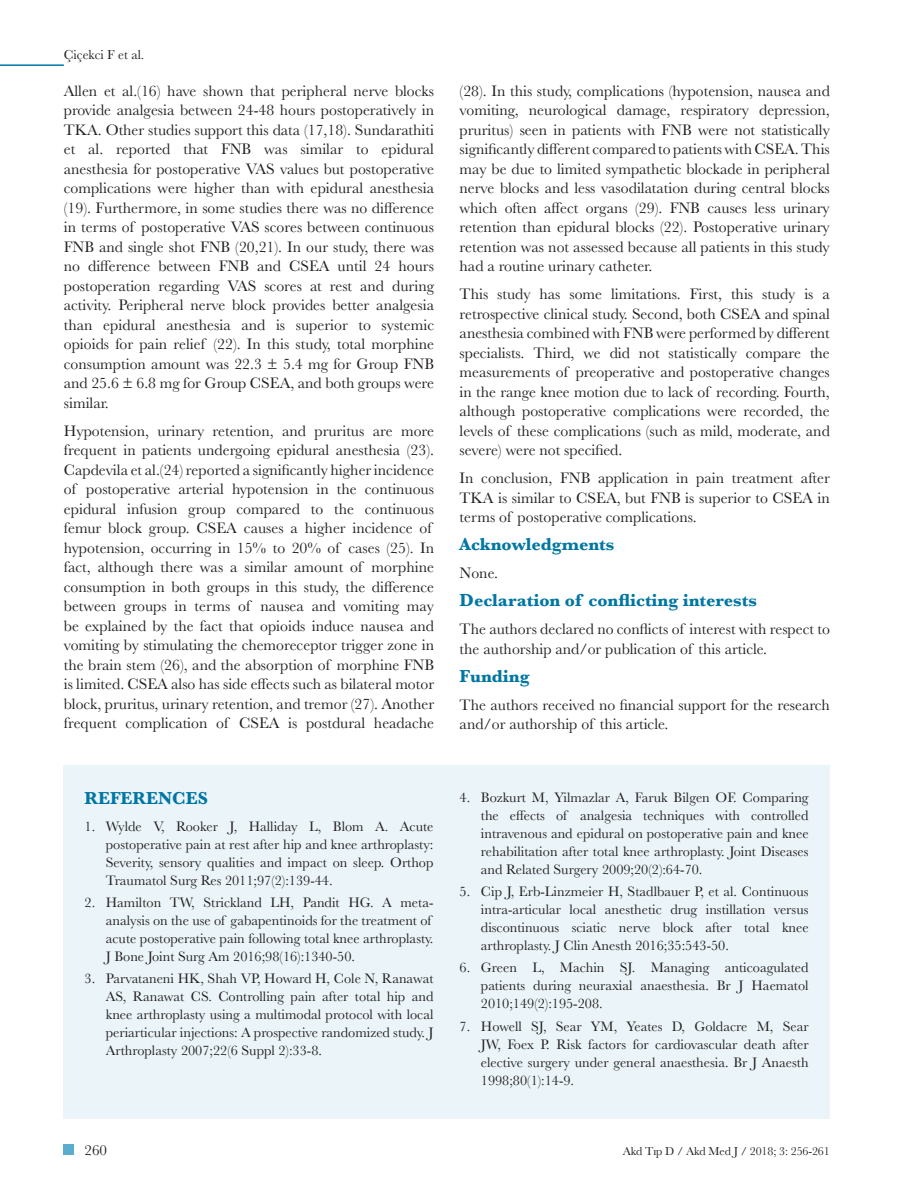
<style>
.page{position:relative;width:915px;height:1191px;background:#fff}
.page>*{position:absolute;margin:0;border:0;box-sizing:border-box;transform-origin:0 0}
.t1{font:700 18px "Baskerville";color:#0076a3}
.t2{font:15.75px/19.5px "Baskerville";color:#231f20;text-align:justify}
.t3{font:15px "Baskerville";color:#231f20}
.t4{font:14.25px/18px "Baskerville";color:#231f20;text-align:justify}
.t5{font:13.5px "Baskerville";color:#231f20}
.t6{font:12px "Baskerville";letter-spacing:-.01em;color:#231f20}
</style>
<div class="page">
<div style="left:64px;top:1144px;width:10px;height:10px;background:#5aadcd"></div>
<hr style="left:0;top:64px;width:64px;height:2px;background:#0076a3">
<div style="left:64px;top:765px;width:765px;height:353px;background:#ebf5f9"></div>
<p class="t5" style="left:64px;top:46px;width:82px">Çiçekci F et al.</p>
<p class="t2" style="left:64px;top:81px;width:371px">Allen et al.(16) have shown that peripheral nerve blocks provide analgesia between 24-48 hours postoperatively in TKA. Other studies support this data (17,18). Sundarathiti et al. reported that FNB was similar to epidural anesthesia for postoperative VAS values but postoperative complications were higher than with epidural anesthesia (19). Furthermore, in some studies there was no difference in terms of postoperative VAS scores between continuous FNB and single shot FNB (20,21). In our study, there was no difference between FNB and CSEA until 24 hours postoperation regarding VAS scores at rest and during activity. Peripheral nerve block provides better analgesia than epidural anesthesia and is superior to systemic opioids for pain relief (22). In this study, total morphine consumption amount was 22.3 ± 5.4 mg for Group FNB and 25.6 ± 6.8 mg for Group CSEA, and both groups were similar.</p>
<p class="t2" style="left:64px;top:421px;width:371px;text-align:left">Hypotension, urinary retention, and pruritus are more frequent in patients undergoing epidural anesthesia (23).<br>Capdevila et al.(24) reported a significantly higher incidence of postoperative arterial hypotension in the continuous epidural infusion group compared to the continuous femur block group. CSEA causes a higher incidence of hypotension, occurring in 15% to 20% of cases (25). In fact, although there was a similar amount of morphine consumption in both groups in this study, the difference between groups in terms of nausea and vomiting may be explained by the fact that opioids induce nausea and vomiting by stimulating the chemoreceptor trigger zone in the brain stem (26), and the absorption of morphine FNB is limited. CSEA also has side effects such as bilateral motor block, pruritus, urinary retention, and tremor (27). Another frequent complication of CSEA is postdural headache</p>
<p class="t2" style="left:459px;top:81px;width:371px">(28). In this study, complications (hypotension, nausea and vomiting, neurological damage, respiratory depression, pruritus) seen in patients with FNB were not statistically significantly different compared to patients with CSEA. This may be due to limited sympathetic blockade in peripheral nerve blocks and less vasodilatation during central blocks which often affect organs (29). FNB causes less urinary retention than epidural blocks (22). Postoperative urinary retention was not assessed because all patients in this study had a routine urinary catheter.</p>
<p class="t2" style="left:459px;top:285px;width:371px">This study has some limitations. First, this study is a retrospective clinical study. Second, both CSEA and spinal anesthesia combined with FNB were performed by different specialists. Third, we did not statistically compare the measurements of preoperative and postoperative changes in the range knee motion due to lack of recording. Fourth, although postoperative complications were recorded, the levels of these complications (such as mild, moderate, and severe) were not specified.</p>
<p class="t2" style="left:459px;top:468px;width:371px">In conclusion, FNB application in pain treatment after TKA is similar to CSEA, but FNB is superior to CSEA in terms of postoperative complications.</p>
<p class="t1" style="left:459px;top:532px;width:156px">Acknowledgments</p>
<p class="t2" style="left:459px;top:564px;width:40px">None.</p>
<p class="t1" style="left:459px;top:588px;width:299px">Declaration of conflicting interests</p>
<p class="t2" style="left:459px;top:620px;width:371px">The authors declared no conflicts of interest with respect to the authorship and/or publication of this article.</p>
<p class="t1" style="left:459px;top:663px;width:71px">Funding</p>
<p class="t2" style="left:459px;top:695px;width:371px">The authors received no financial support for the research and/or authorship of this article.</p>
<p class="t1" style="left:84px;top:786px;width:125px">REFERENCES</p>
<p class="t4" style="left:106px;top:817px;width:329px;text-indent:-21px">1. Wylde V, Rooker J, Halliday L, Blom A. Acute postoperative pain at rest after hip and knee arthroplasty:<br>Severity, sensory qualities and impact on sleep. Orthop Traumatol Surg Res 2011;97(2):139-44.</p>
<p class="t4" style="left:106px;top:893px;width:329px;text-align:left;text-indent:-21px">2. Hamilton TW, Strickland LH, Pandit HG. A meta&shy;analysis on the use of gabapentinoids for the treatment of acute postoperative pain following total knee arthroplasty.<br>J Bone Joint Surg Am 2016;98(16):1340-50.</p>
<p class="t4" style="left:106px;top:970px;width:329px;text-indent:-21px">3. Parvataneni HK, Shah VP, Howard H, Cole N, Ranawat AS, Ranawat CS. Controlling pain after total hip and knee arthroplasty using a multimodal protocol with local periarticular injections: A prospective randomized study. J Arthroplasty 2007;22(6 Suppl 2):33-8.</p>
<p class="t4" style="left:480px;top:788px;width:329px;text-indent:-21px">4. Bozkurt M, Yilmazlar A, Faruk Bilgen OF. Comparing the effects of analgesia techniques with controlled intravenous and epidural on postoperative pain and knee rehabilitation after total knee arthroplasty. Joint Diseases and Related Surgery 2009;20(2):64-70.</p>
<p class="t4" style="left:480px;top:882px;width:329px;text-indent:-21px">5. Cip J, Erb-Linzmeier H, Stadlbauer P, et al. Continuous intra-articular local anesthetic drug instillation versus discontinuous sciatic nerve block after total knee arthroplasty. J Clin Anesth 2016;35:543-50.</p>
<p class="t4" style="left:480px;top:959px;width:329px;text-indent:-21px">6. Green L, Machin SJ. Managing anticoagulated patients during neuraxial anaesthesia. Br J Haematol 2010;149(2):195-208.</p>
<p class="t4" style="left:480px;top:1017px;width:329px;text-indent:-21px">7. Howell SJ, Sear YM, Yeates D, Goldacre M, Sear JW, Foex P. Risk factors for cardiovascular death after elective surgery under general anaesthesia. Br J Anaesth 1998;80(1):14-9.</p>
<p class="t3" style="left:84px;top:1140px;width:24px">260</p>
<p class="t6" style="left:622px;top:1143px;width:208px">Akd Tıp D / Akd Med J / 2018; 3: 256-261</p>
</div>
